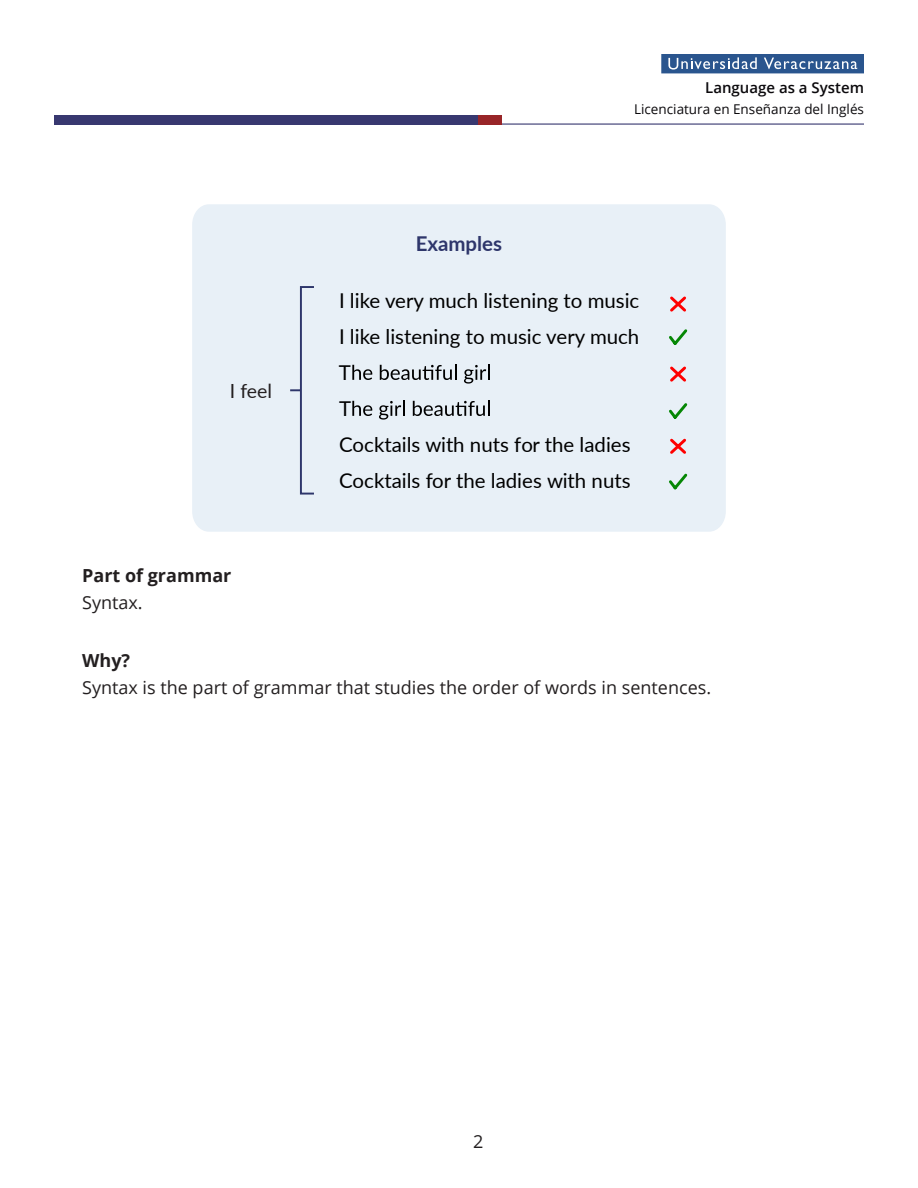
<style>
.page{position:relative;width:918px;height:1188px;background:#fff}
.page>*{position:absolute;margin:0;border:0;box-sizing:border-box;transform-origin:0 0}
.t1{font:20.4px/36px "Lato";color:#000}
.t2{font:700 20.4px "Lato";color:#2e366b}
.t3{font:19.5px "Lato";color:#231f20}
.t4{font:18px "Open Sans";color:#231f20}
.t5{font:700 18px "Open Sans";color:#231f20}
.t6{font:600 15px "Open Sans";color:#0b090c}
.t7{font:13.5px "Open Sans";color:#0b090c}
</style>
<div class="page">
<div style="left:661px;top:54px;width:203px;height:19px;background:#2a558e"></div>
<svg style="left:668px;top:57px;width:89px;height:13px"></svg>
<svg style="left:764px;top:58px;width:93px;height:11px"></svg>
<hr style="left:54px;top:124px;width:810px;height:1px;background:#383971">
<div style="left:478px;top:115px;width:24px;height:9px;background:#982528"></div>
<div style="left:54px;top:115px;width:424px;height:9px;background:#383870"></div>
<div style="left:192px;top:204px;width:534px;height:328px;background:#e8f0f7"></div>
<svg style="left:352px;top:365px;width:20px;height:15px"></svg>
<svg style="left:380px;top:365px;width:77px;height:15px"></svg>
<svg style="left:464px;top:365px;width:26px;height:19px"></svg>
<svg style="left:352px;top:401px;width:20px;height:15px"></svg>
<svg style="left:379px;top:401px;width:26px;height:19px"></svg>
<svg style="left:413px;top:401px;width:77px;height:15px"></svg>
<svg style="left:288px;top:285px;width:28px;height:211px;background:#d9e1eb"></svg>
<svg style="left:666px;top:294px;width:24px;height:198px;background:#dedada"></svg>
<div style="left:228px;top:378px;width:46px;height:24px;background:#e8f0f7"></div>
<p class="t1" style="left:232px;top:372px;width:40px">I fell</p>
<p class="t3" style="left:230px;top:377px;width:44px">I feel</p>
<p class="t5" style="left:82px;top:562px;width:151px">Part of grammar</p>
<p class="t4" style="left:82px;top:590px;width:62px">Syntax.</p>
<p class="t2" style="left:416px;top:229px;width:88px">Examples</p>
<p class="t6" style="left:705px;top:78px;width:160px">Language as a System</p>
<p class="t7" style="left:634px;top:100px;width:231px">Licenciatura en Enseñanza del Inglés</p>
<p class="t1" style="left:339px;top:282px;width:302px">I like very much listening to music<br>I like listening to music very much<br>T<br>T<br>Cocktails with nuts for the ladies<br>Cocktails for the ladies with nuts</p>
<p class="t5" style="left:82px;top:648px;width:50px">Why?</p>
<p class="t4" style="left:82px;top:675px;width:630px">Syntax is the part of grammar that studies the order of words in sentences.</p>
<p class="t4" style="left:473px;top:1129px;width:12px">2</p>
</div>
